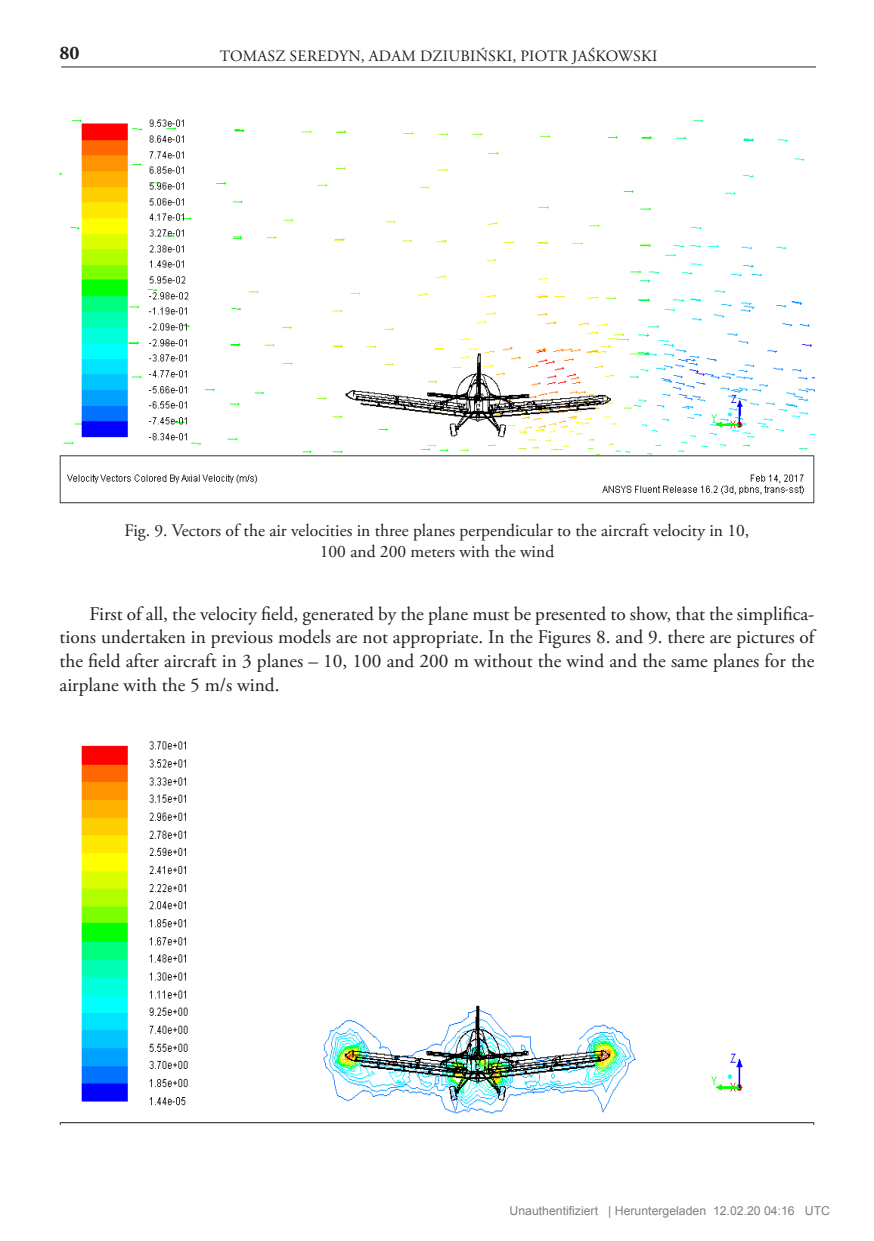
<style>
.page{position:relative;width:874px;height:1241px;background:#fff}
.page>*{position:absolute;margin:0;border:0;box-sizing:border-box;transform-origin:0 0}
.t1{font:19.25px/23.6px "Adobe Garamond Pro";color:#231f20;text-align:justify}
.t2{font:700 19.25px "Adobe Garamond Pro";color:#231f20}
.Ilustracje{font:17.5px/21px "Adobe Garamond Pro";color:#231f20;text-align:center}
.t3{font:15.75px "Adobe Garamond Pro";letter-spacing:.015em;color:#231f20}
.t4{font:12.25px "Arial";color:#808080}
</style>
<div class="page">
<hr style="left:61px;top:66px;width:754px;height:1px;background:#231f20">
<img style="left:60px;top:119px;width:754px;height:384px">
<img style="left:60px;top:741px;width:754px;height:382px">
<p class="t2" style="left:60px;top:41px;width:22px">80</p>
<p class="t3" style="left:220px;top:47px;width:438px">TOMASZ SEREDYN, ADAM DZIUBIŃSKI, PIOTR JAŚKOWSKI</p>
<p class="Ilustracje" style="left:124px;top:520px;width:626px">Fig. 9. Vectors of the air velocities in three planes perpendicular to the aircraft velocity in 10,<br>100 and 200 meters with the wind</p>
<p class="t1" style="left:60px;top:602px;width:756px;text-indent:30px">First of all, the velocity field, generated by the plane must be presented to show, that the simplifica&shy;tions undertaken in previous models are not appropriate. In the Figures 8. and 9. there are pictures of the field after aircraft in 3 planes – 10, 100 and 200 m without the wind and the same planes for the airplane with the 5 m/s wind.</p>
<p class="t4" style="left:509px;top:1205px;width:322px">Unauthentifiziert | Heruntergeladen 12.02.20 04:16 UTC</p>
</div>
